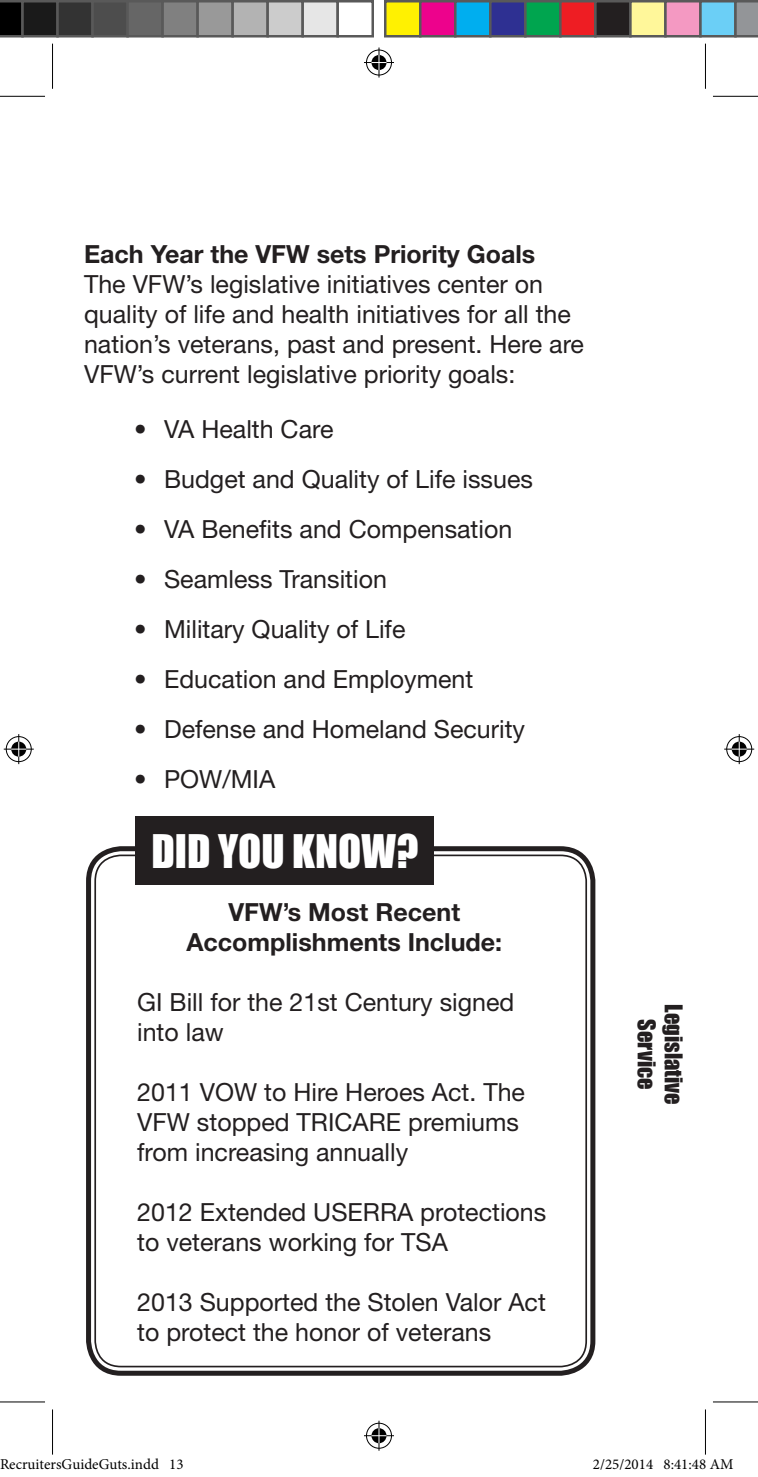
<style>
.page{position:relative;width:758px;height:1477px;background:#fff}
.page>*{position:absolute;margin:0;border:0;box-sizing:border-box;transform-origin:0 0}
.t1{font:42.5px "Impact";color:#fff}
.t2{font:25px/30px "Helvetica Neue LT Std";color:#231f20}
.t3{font:700 25px/30px "Helvetica Neue LT Std";color:#231f20;text-align:center}
.t4{font:22.5px "Impact";color:#231f20}
.t5{font:15px "Minion Pro";color:#000}
</style>
<div class="page">
<div style="left:86px;top:846px;width:509px;height:529px;border:5px solid #231f20;border-radius:32px"></div>
<div style="left:135px;top:816px;width:299px;height:69px;background:#231f20"></div>
<hr style="left:0;top:96px;width:45px;height:1px;background:#000">
<hr style="left:712px;top:96px;width:46px;height:1px;background:#000">
<hr style="left:0;top:1401px;width:45px;height:1px;background:#000">
<hr style="left:712px;top:1401px;width:46px;height:1px;background:#000">
<hr style="left:52px;top:44px;width:1px;height:45px;background:#000">
<hr style="left:52px;top:1409px;width:1px;height:45px;background:#000">
<hr style="left:705px;top:44px;width:1px;height:45px;background:#000">
<div style="left:365px;top:48px;width:28px;height:29px;border:3px solid #fff;border-radius:50%"></div>
<hr style="left:364px;top:61px;width:30px;height:3px;background:#fff">
<hr style="left:377px;top:48px;width:3px;height:30px;background:#fff">
<div style="left:370px;top:53px;width:18px;height:19px;border:3px solid #fff;border-radius:50%"></div>
<div style="left:366px;top:50px;width:26px;height:25px;border:1px solid #000;border-radius:50%"></div>
<hr style="left:364px;top:62px;width:30px;height:1px;background:#000">
<hr style="left:378px;top:48px;width:1px;height:30px;background:#000">
<svg style="left:371px;top:55px;width:15px;height:15px"></svg>
<div style="left:365px;top:1421px;width:28px;height:28px;border:3px solid #fff;border-radius:50%"></div>
<svg style="left:364px;top:1433px;width:30px;height:4px"></svg>
<hr style="left:377px;top:1420px;width:3px;height:30px;background:#fff">
<div style="left:370px;top:1426px;width:18px;height:18px;border:3px solid #fff;border-radius:50%"></div>
<div style="left:366px;top:1422px;width:26px;height:26px;border:1px solid #000;border-radius:50%"></div>
<hr style="left:364px;top:1435px;width:30px;height:1px;background:#000">
<hr style="left:378px;top:1420px;width:1px;height:30px;background:#000">
<svg style="left:371px;top:1428px;width:15px;height:14px"></svg>
<div style="left:5px;top:735px;width:28px;height:28px;border:3px solid #fff;border-radius:50%"></div>
<hr style="left:4px;top:747px;width:30px;height:3px;background:#fff">
<hr style="left:17px;top:734px;width:3px;height:30px;background:#fff">
<div style="left:10px;top:740px;width:18px;height:18px;border:3px solid #fff;border-radius:50%"></div>
<div style="left:6px;top:736px;width:26px;height:26px;border:1px solid #000;border-radius:50%"></div>
<hr style="left:4px;top:748px;width:30px;height:1px;background:#000">
<hr style="left:18px;top:734px;width:1px;height:30px;background:#000">
<svg style="left:11px;top:741px;width:15px;height:15px"></svg>
<div style="left:725px;top:735px;width:28px;height:28px;border:3px solid #fff;border-radius:50%"></div>
<hr style="left:724px;top:747px;width:30px;height:3px;background:#fff">
<hr style="left:737px;top:734px;width:3px;height:30px;background:#fff">
<div style="left:730px;top:740px;width:18px;height:18px;border:3px solid #fff;border-radius:50%"></div>
<div style="left:726px;top:736px;width:26px;height:26px;border:1px solid #000;border-radius:50%"></div>
<hr style="left:724px;top:748px;width:30px;height:1px;background:#000">
<hr style="left:738px;top:734px;width:1px;height:30px;background:#000">
<svg style="left:731px;top:741px;width:15px;height:15px"></svg>
<svg style="left:0;top:0;width:21px;height:38px"></svg>
<div style="left:22px;top:1px;width:36px;height:35px;background:#1a1a1a"></div>
<div style="left:21px;top:0;width:38px;height:38px;border:2px solid #595959"></div>
<div style="left:58px;top:1px;width:34px;height:35px;background:#333"></div>
<div style="left:56px;top:0;width:38px;height:38px;border:2px solid #595959"></div>
<div style="left:92px;top:1px;width:36px;height:35px;background:#4d4d4d"></div>
<div style="left:91px;top:0;width:38px;height:38px;border:2px solid #595959"></div>
<div style="left:128px;top:1px;width:34px;height:35px;background:#666"></div>
<div style="left:126px;top:0;width:38px;height:38px;border:2px solid #595959"></div>
<div style="left:162px;top:1px;width:36px;height:35px;background:#808080"></div>
<div style="left:161px;top:0;width:38px;height:38px;border:2px solid #595959"></div>
<div style="left:198px;top:1px;width:34px;height:35px;background:#999"></div>
<div style="left:196px;top:0;width:38px;height:38px;border:2px solid #595959"></div>
<div style="left:232px;top:1px;width:36px;height:35px;background:#b3b3b3"></div>
<div style="left:231px;top:0;width:38px;height:38px;border:2px solid #595959"></div>
<div style="left:268px;top:1px;width:34px;height:35px;background:#ccc"></div>
<div style="left:266px;top:0;width:38px;height:38px;border:2px solid #595959"></div>
<div style="left:302px;top:1px;width:36px;height:35px;background:#e6e6e6"></div>
<div style="left:301px;top:0;width:38px;height:38px;border:2px solid #595959"></div>
<div style="left:336px;top:0;width:38px;height:38px;border:2px solid #595959"></div>
<div style="left:385px;top:1px;width:35px;height:35px;background:#fff101"></div>
<div style="left:384px;top:0;width:37px;height:38px;border:2px solid #595959"></div>
<div style="left:420px;top:1px;width:35px;height:35px;background:#ed028c"></div>
<div style="left:419px;top:0;width:37px;height:38px;border:2px solid #595959"></div>
<div style="left:455px;top:1px;width:35px;height:35px;background:#00aeef"></div>
<div style="left:454px;top:0;width:37px;height:38px;border:2px solid #595959"></div>
<div style="left:490px;top:1px;width:35px;height:35px;background:#2e3092"></div>
<div style="left:489px;top:0;width:37px;height:38px;border:2px solid #595959"></div>
<div style="left:525px;top:1px;width:35px;height:35px;background:#00a54f"></div>
<div style="left:524px;top:0;width:37px;height:38px;border:2px solid #595959"></div>
<div style="left:560px;top:1px;width:35px;height:35px;background:#ee1d23"></div>
<div style="left:559px;top:0;width:37px;height:38px;border:2px solid #595959"></div>
<div style="left:595px;top:1px;width:35px;height:35px;background:#231f20"></div>
<div style="left:594px;top:0;width:37px;height:38px;border:2px solid #595959"></div>
<div style="left:630px;top:1px;width:35px;height:35px;background:#fff79a"></div>
<div style="left:629px;top:0;width:37px;height:38px;border:2px solid #595959"></div>
<div style="left:665px;top:1px;width:35px;height:35px;background:#f499c2"></div>
<div style="left:664px;top:0;width:37px;height:38px;border:2px solid #595959"></div>
<div style="left:700px;top:1px;width:35px;height:35px;background:#6bcff6"></div>
<div style="left:699px;top:0;width:37px;height:38px;border:2px solid #595959"></div>
<svg style="left:734px;top:0;width:24px;height:38px"></svg>
<div style="left:631px;top:1459px;width:7px;height:10px;border:1px solid #fff;border-radius:50%"></div>
<div style="left:633px;top:1459px;width:4px;height:10px;border:1px solid #fff;border-radius:50%"></div>
<svg style="left:705px;top:1401px;width:29px;height:54px"></svg>
<p class="t3" style="left:84px;top:238px;width:452px">Each Year the VFW sets Priority Goals</p>
<p class="t2" style="left:84px;top:268px;width:501px">The VFW’s legislative initiatives center on quality of life and health initiatives for all the nation’s veterans, past and present. Here are VFW’s current legislative priority goals:</p>
<p class="t2" style="left:134px;top:413px;width:201px">• VA Health Care</p>
<p class="t2" style="left:134px;top:463px;width:400px">• Budget and Quality of Life issues</p>
<p class="t2" style="left:134px;top:513px;width:380px">• VA Benefits and Compensation</p>
<p class="t2" style="left:134px;top:563px;width:254px">• Seamless Transition</p>
<p class="t2" style="left:134px;top:613px;width:273px">• Military Quality of Life</p>
<p class="t2" style="left:134px;top:663px;width:340px">• Education and Employment</p>
<p class="t2" style="left:134px;top:713px;width:392px">• Defense and Homeland Security</p>
<p class="t2" style="left:134px;top:763px;width:143px">• POW/MIA</p>
<p class="t1" style="left:151px;top:818px;width:268px">DID YOU KNOW?</p>
<p class="t3" style="left:186px;top:896px;width:317px">VFW’s Most Recent<br>Accomplishments Include:</p>
<p class="t2" style="left:137px;top:986px;width:378px">GI Bill for the 21st Century signed into law</p>
<p class="t2" style="left:137px;top:1076px;width:389px">2011 VOW to Hire Heroes Act. The<br>VFW stopped TRICARE premiums from increasing annually</p>
<p class="t2" style="left:137px;top:1196px;width:410px">2012 Extended USERRA protections to veterans working for TSA</p>
<p class="t2" style="left:137px;top:1286px;width:410px">2013 Supported the Stolen Valor Act to protect the honor of veterans</p>
<p class="t4" style="left:691px;top:1004px;width:102px;rotate:90deg">Legislative</p>
<p class="t4" style="left:664px;top:1019px;width:72px;rotate:90deg">Service</p>
<p class="t5" style="left:0;top:1454px;width:185px">RecruitersGuideGuts.indd 13</p>
<p class="t5" style="left:592px;top:1454px;width:142px">2/25/2014 8:41:48 AM</p>
</div>
